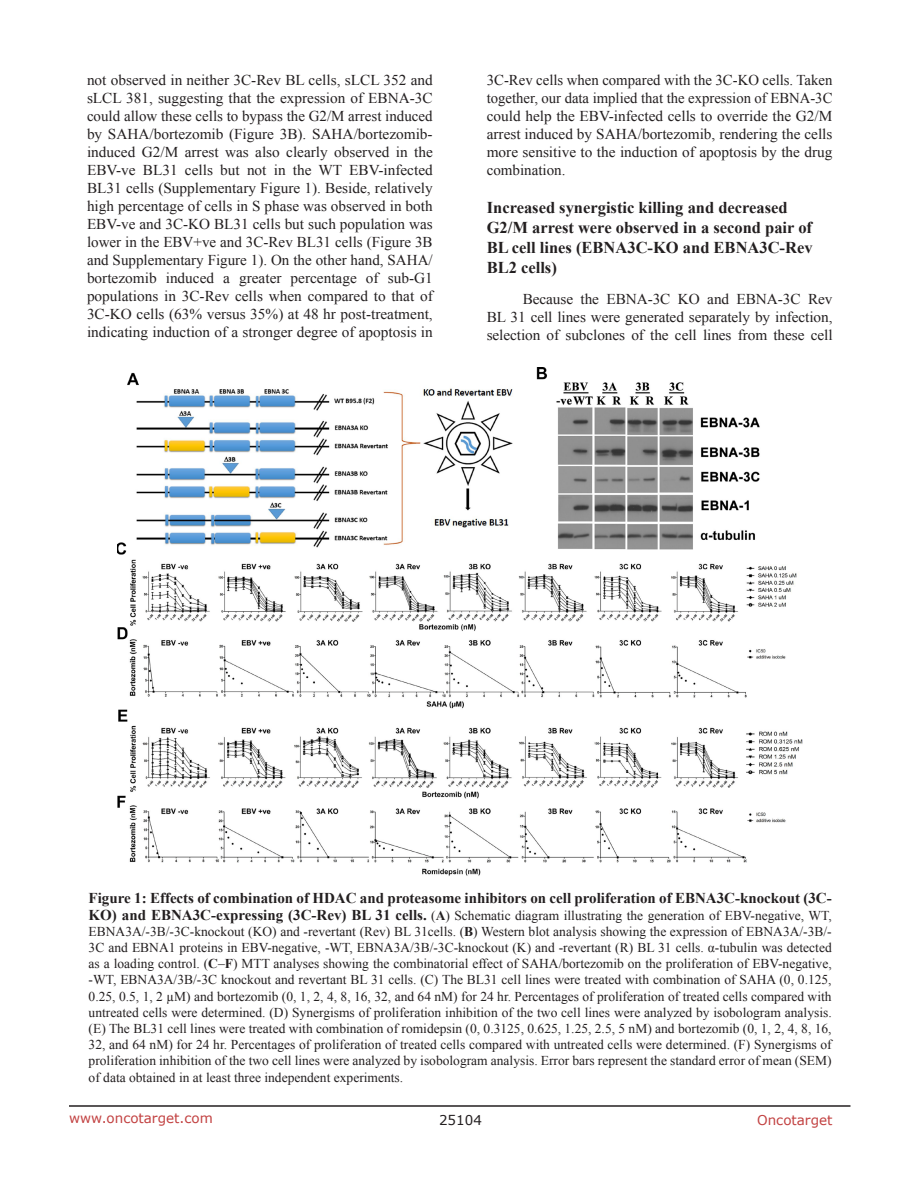
<style>
.page{position:relative;width:918px;height:1188px;background:#fff}
.page>*{position:absolute;margin:0;border:0;box-sizing:border-box;transform-origin:0 0}
.SubHeading{font:700 16.5px/19.8px "Times New Roman";color:#231f20}
.BodyText{font:15px/18px "Times New Roman";color:#231f20;text-align:justify}
.Figuretrx{font:700 15px "Times New Roman";color:#231f20}
.Figuretrx-2{font:13.5px/16.2px "Times New Roman";color:#231f20;text-align:justify}
.t1{font:13.5px "Verdana";color:#c24141}
.t2{font:13.5px "Verdana";color:#231f20}
.s1{font-weight:700;font-size:15px}
.s2{font-weight:700}
</style>
<div class="page">
<hr style="left:69px;top:1105px;width:781px;height:2px;background:#231f20">
<img style="left:118px;top:368px;width:685px;height:508px">
<p class="BodyText" style="left:87px;top:71px;width:347px">not observed in neither 3C-Rev BL cells, sLCL 352 and sLCL 381, suggesting that the expression of EBNA-3C could allow these cells to bypass the G2/M arrest induced by SAHA/bortezomib (Figure 3B). SAHA/bortezomib&shy;induced G2/M arrest was also clearly observed in the EBV-ve BL31 cells but not in the WT EBV-infected BL31 cells (Supplementary Figure 1). Beside, relatively high percentage of cells in S phase was observed in both EBV-ve and 3C-KO BL31 cells but such population was lower in the EBV+ve and 3C-Rev BL31 cells (Figure 3B and Supplementary Figure 1). On the other hand, SAHA/ bortezomib induced a greater percentage of sub-G1 populations in 3C-Rev cells when compared to that of 3C-KO cells (63% versus 35%) at 48 hr post-treatment, indicating induction of a stronger degree of apoptosis in</p>
<p class="BodyText" style="left:487px;top:71px;width:347px">3C-Rev cells when compared with the 3C-KO cells. Taken together, our data implied that the expression of EBNA-3C could help the EBV-infected cells to override the G2/M arrest induced by SAHA/bortezomib, rendering the cells more sensitive to the induction of apoptosis by the drug combination.</p>
<p class="SubHeading" style="left:487px;top:197px;width:327px">Increased synergistic killing and decreased G2/M arrest were observed in a second pair of BL cell lines (EBNA3C-KO and EBNA3C-Rev BL2 cells)</p>
<p class="BodyText" style="left:487px;top:290px;width:347px;text-indent:36px">Because the EBNA-3C KO and EBNA-3C Rev BL 31 cell lines were generated separately by infection, selection of subclones of the cell lines from these cell</p>
<p class="Figuretrx" style="left:89px;top:888px;width:745px">Figure 1: Effects of combination of HDAC and proteasome inhibitors on cell proliferation of EBNA3C-knockout (3C-</p>
<p class="Figuretrx-2" style="left:89px;top:907px;width:745px"><span class="s1">KO) and EBNA3C-expressing (3C-Rev) BL 31 cells.</span> (<span class="s2">A</span>) Schematic diagram illustrating the generation of EBV-negative, WT, EBNA3A/-3B/-3C-knockout (KO) and -revertant (Rev) BL 31cells. (<span class="s2">B</span>) Western blot analysis showing the expression of EBNA3A/-3B/- 3C and EBNA1 proteins in EBV-negative, -WT, EBNA3A/3B/-3C-knockout (K) and -revertant (R) BL 31 cells. α-tubulin was detected as a loading control. (<span class="s2">C</span>–<span class="s2">F</span>) MTT analyses showing the combinatorial effect of SAHA/bortezomib on the proliferation of EBV-negative, -WT, EBNA3A/3B/-3C knockout and revertant BL 31 cells. (C) The BL31 cell lines were treated with combination of SAHA (0, 0.125, 0.25, 0.5, 1, 2 µM) and bortezomib (0, 1, 2, 4, 8, 16, 32, and 64 nM) for 24 hr. Percentages of proliferation of treated cells compared with untreated cells were determined. (D) Synergisms of proliferation inhibition of the two cell lines were analyzed by isobologram analysis. (E) The BL31 cell lines were treated with combination of romidepsin (0, 0.3125, 0.625, 1.25, 2.5, 5 nM) and bortezomib (0, 1, 2, 4, 8, 16, 32, and 64 nM) for 24 hr. Percentages of proliferation of treated cells compared with untreated cells were determined. (F) Synergisms of proliferation inhibition of the two cell lines were analyzed by isobologram analysis. Error bars represent the standard error of mean (SEM) of data obtained in at least three independent experiments.</p>
<p class="t1" style="left:69px;top:1109px;width:145px">www.oncotarget.com</p>
<p class="t2" style="left:439px;top:1111px;width:44px">25104</p>
<p class="t1" style="left:757px;top:1111px;width:77px">Oncotarget</p>
</div>
